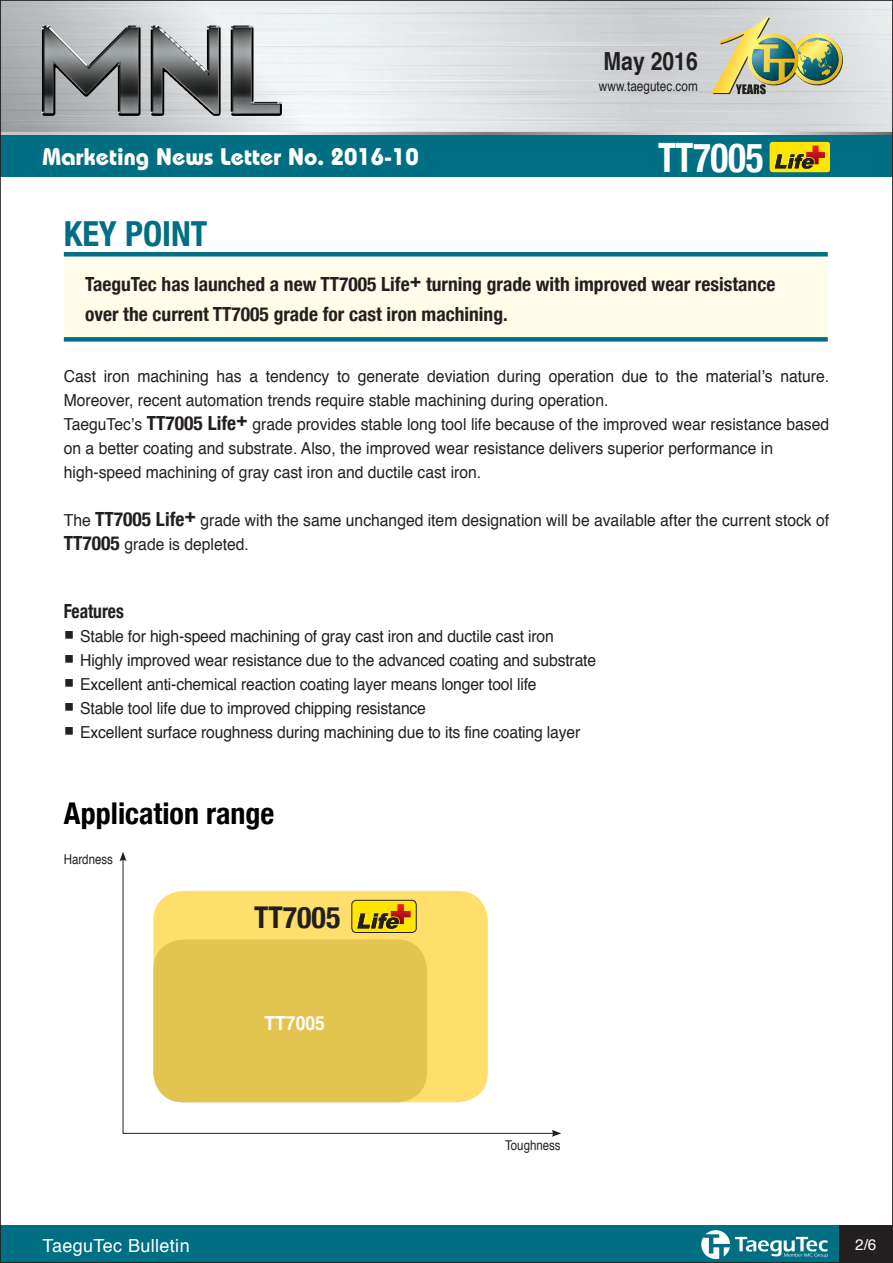
<style>
.page{position:relative;width:893px;height:1263px;background:#fff}
.page>*{position:absolute;margin:0;border:0;box-sizing:border-box;transform-origin:0 0}
.t1{font:700 condensed 40.5px "Helvetica Neue";letter-spacing:-.01em;color:#fff;scale:.92 1}
.t2{font:700 condensed 34.5px "Helvetica Neue";color:#006e83}
.t3{font:700 condensed 30px "Helvetica Neue";color:#000}
.정규{font:700 condensed 30px "Helvetica Neue";color:#231f20}
.t4{font:700 24.9px "Helvetica";color:#231f20;scale:.85 1}
.t5{font:700 24px "Bauhaus";color:#fff}
.t6{font:700 condensed 19.5px/30px "Helvetica Neue";color:#231f20}
.t7{font:700 condensed 19.5px "Helvetica Neue";color:#231f20;scale:.9 1}
.정규-2{font:700 19.5px "Helvetica";color:#fff;scale:.9 1}
.t8{font:18px "Helvetica";letter-spacing:.02em;color:#fff}
.t9{font:16.5px/24px "Helvetica";color:#231f20;scale:.95 1}
.t10{font:15.3px "Helvetica";color:#fff}
.t11{font:13.8px "Helvetica";color:#231f20;scale:.85 1}
.정규-3{font:13.5px "Helvetica";color:#231f20;scale:.85 1}
.s1{font-family:"Helvetica Neue";font-weight:700;font-stretch:condensed;font-size:19.5px}
</style>
<div class="page">
<div style="left:832px;top:1225px;width:61px;height:38px;background:#231f20"></div>
<div style="left:0;top:1225px;width:839px;height:38px;background:#006e83"></div>
<svg style="left:2px;top:132px;width:889px;height:4px;background:#92aeb5"></svg>
<div style="left:0;top:136px;width:893px;height:41px;background:#006e83"></div>
<svg style="left:701px;top:1230px;width:127px;height:29px"></svg>
<img style="left:24px;top:14px;width:281px;height:111px">
<img style="left:712px;top:16px;width:130px;height:78px">
<div style="left:770px;top:142px;width:59px;height:30px;background:#ffe601;border-radius:3px"></div>
<svg style="left:775px;top:146px;width:50px;height:23px"></svg>
<div style="left:64px;top:254px;width:764px;height:85px;background:#fffde9"></div>
<div style="left:64px;top:252px;width:764px;height:5px;background:#006e83"></div>
<div style="left:64px;top:337px;width:764px;height:5px;background:#006e83"></div>
<hr style="left:123px;top:859px;width:1px;height:274px;background:#231f20">
<svg style="left:120px;top:852px;width:6px;height:9px"></svg>
<hr style="left:123px;top:1133px;width:431px;height:1px;background:#231f20">
<svg style="left:552px;top:1130px;width:9px;height:7px"></svg>
<svg style="left:153px;top:891px;width:335px;height:211px;background:#edcd5a"></svg>
<svg style="left:352px;top:900px;width:64px;height:32px;background:#caa40a"></svg>
<div style="left:352px;top:900px;width:64px;height:33px;border:1px solid #231f20;border-radius:4px"></div>
<p class="t5" style="left:43px;top:142px;width:378px">Marketing News Letter No. 2016-10</p>
<h3 class="t4" style="left:603px;top:41px;width:112px">May 2016</h3>
<p class="t11" style="left:599px;top:75px;width:118px">www.taegutec.com</p>
<h1 class="t1" style="left:658px;top:133px;width:116px">TT7005</h1>
<p class="t2" style="left:64px;top:213px;width:145px">KEY POINT</p>
<p class="t6" style="left:85px;top:269px;width:692px">TaeguTec has launched a new TT7005 Life+ turning grade with improved wear resistance over the current TT7005 grade for cast iron machining.</p>
<p class="t9" style="left:64px;top:365px;width:807px">Cast iron machining has a tendency to generate deviation during operation due to the material’s nature.<br>Moreover, recent automation trends require stable machining during operation.</p>
<p class="t9" style="left:64px;top:413px;width:807px">TaeguTec’s <span class="s1">TT7005 Life</span><sup>+</sup> grade provides stable long tool life because of the improved wear resistance based on a better coating and substrate. Also, the improved wear resistance delivers superior performance in</p>
<p class="t9" style="left:64px;top:461px;width:441px">high-speed machining of gray cast iron and ductile cast iron.</p>
<p class="t9" style="left:64px;top:509px;width:807px">The <span class="s1">TT7005 Life</span><sup>+</sup> grade with the same unchanged item designation will be available after the current stock of<br><span class="s1">TT7005</span> grade is depleted.</p>
<p class="t7" style="left:64px;top:599px;width:68px">Features</p>
<p class="t9" style="left:64px;top:624px;width:517px">○ Stable for high-speed machining of gray cast iron and ductile cast iron</p>
<p class="t9" style="left:64px;top:648px;width:562px">○ Highly improved wear resistance due to the advanced coating and substrate</p>
<p class="t9" style="left:64px;top:672px;width:499px">○ Excellent anti-chemical reaction coating layer means longer tool life</p>
<p class="t9" style="left:64px;top:696px;width:383px">○ Stable tool life due to improved chipping resistance</p>
<p class="t9" style="left:64px;top:720px;width:545px">○ Excellent surface roughness during machining due to its fine coating layer</p>
<p class="t3" style="left:64px;top:795px;width:212px">Application range</p>
<p class="정규-3" style="left:64px;top:849px;width:59px">Hardness</p>
<p class="정규" style="left:254px;top:899px;width:88px">TT7005</p>
<p class="정규-2" style="left:264px;top:1007px;width:69px">TT7005</p>
<p class="정규-3" style="left:505px;top:1135px;width:67px">Toughness</p>
<p class="t8" style="left:43px;top:1231px;width:149px">TaeguTec Bulletin</p>
<p class="t10" style="left:855px;top:1232px;width:23px">2/6</p>
</div>
